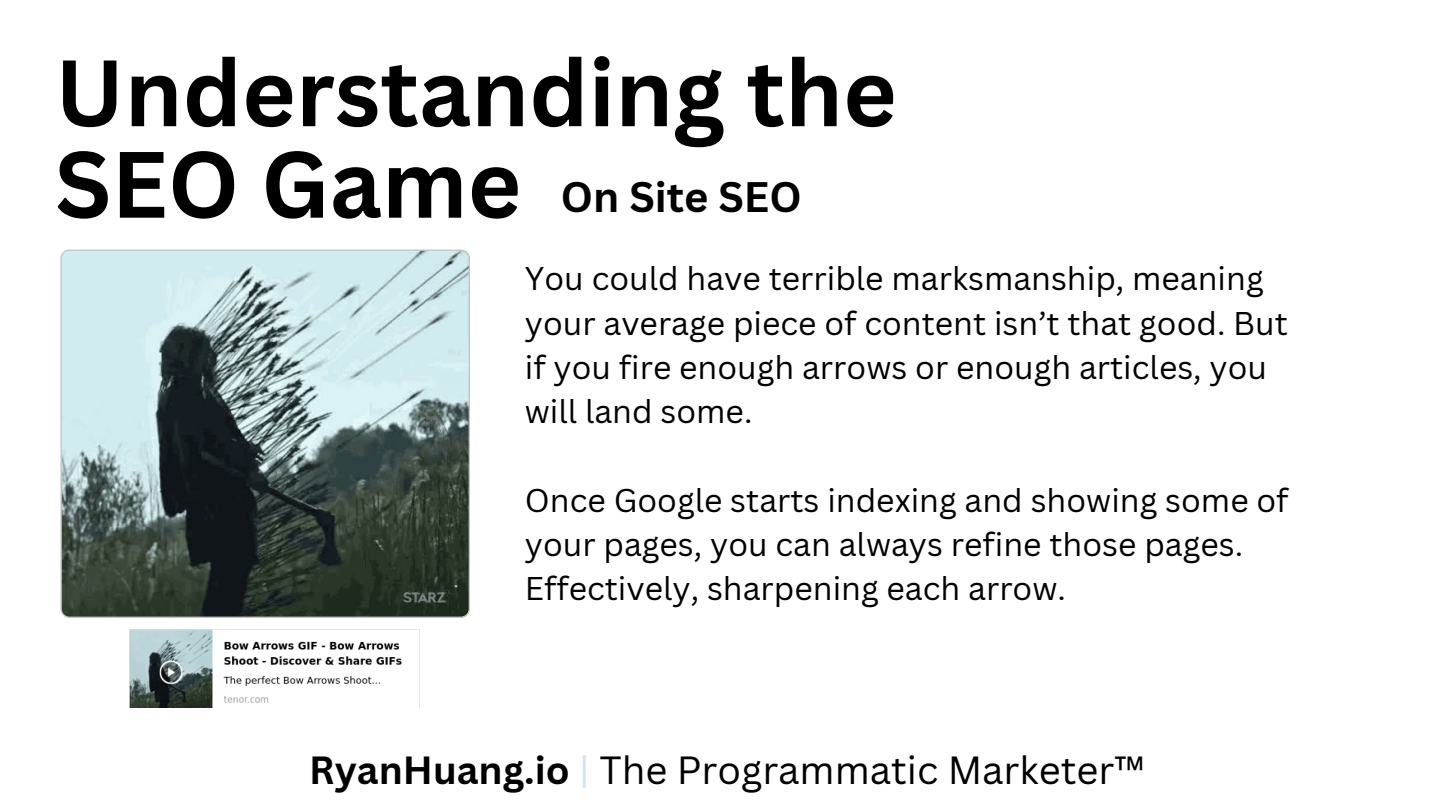
<style>
.page{position:relative;width:1440px;height:810px;background:#fff}
.page>*{position:absolute;margin:0;border:0;box-sizing:border-box;transform-origin:0 0}
.t1{font:700 92px/91.5px "Canva Sans";color:#000}
.t2{font:700 41.6px "Canva Sans";color:#000}
.t3{font:38.3px "Canva Sans";color:#000}
.t4{font:32px/44.2px "Canva Sans";color:#000}
.s1{font-weight:700}
.s2{color:#cee3f4}
</style>
<div class="page">
<img style="left:129px;top:629px;width:290px;height:78px">
<svg style="left:60px;top:249px;width:410px;height:369px;background:#798a89"></svg>
<p class="t1" style="left:55px;top:45px;width:843px">Understanding the<br>SEO Game</p>
<p class="t2" style="left:561px;top:167px;width:242px">On Site SEO</p>
<p class="t4" style="left:525px;top:256px;width:765px">You could have terrible marksmanship, meaning your average piece of content isn’t that good. But if you fire enough arrows or enough articles, you will land some.</p>
<p class="t4" style="left:525px;top:477px;width:765px">Once Google starts indexing and showing some of your pages, you can always refine those pages.<br>Effectively, sharpening each arrow.</p>
<p class="t3" style="left:309px;top:743px;width:837px"><span class="s1">RyanHuang.io</span> <span class="s2">|</span> The Programmatic Marketer™</p>
</div>
